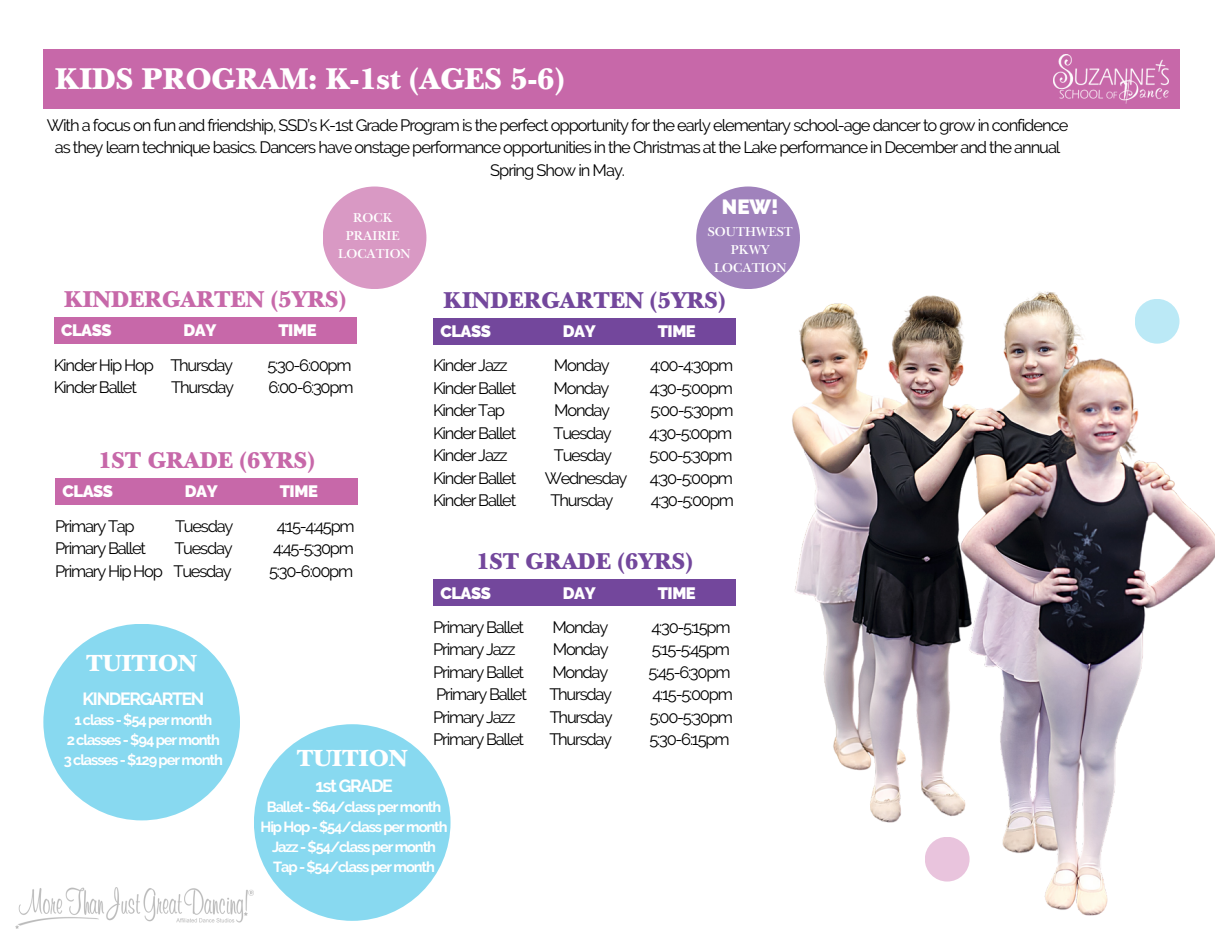
<style>
.page{position:relative;width:1215px;height:945px;background:#fff}
.page>*{position:absolute;margin:0;border:0;box-sizing:border-box;transform-origin:0 0}
.t1{font:900 31.5px "New Baskerville Std";color:#fff}
.t2{font:900 24.45px "New Baskerville Std";color:#fff}
.t3{font:900 24px "New Baskerville Std";color:#73479c}
.t4{font:900 24px "New Baskerville Std";color:#c768a9}
.t5{font:900 20.55px "Raleway";color:#fff}
.t6{font:700 17.7px "Raleway";letter-spacing:-.075em;color:#fff}
.t7{font:16.5px/22.5px "Raleway";letter-spacing:-.075em;color:#000;text-align:center}
.t8{font:900 16.5px "Raleway";letter-spacing:-.025em;color:#fff}
.t9{font:700 14.7px "Raleway";letter-spacing:-.075em;color:#fff}
.t10{font:600 13.5px "New Baskerville Std";color:#fff}
</style>
<div class="page">
<div style="left:43px;top:49px;width:1137px;height:60px;background:#c768a9"></div>
<div style="left:696px;top:187px;width:104px;height:102px;background:#a082bc;border-radius:50%"></div>
<img style="left:778px;top:255px;width:437px;height:661px">
<div style="left:1135px;top:299px;width:45px;height:45px;background:#bbe9f6;border-radius:50%"></div>
<div style="left:925px;top:837px;width:45px;height:45px;background:#e9c4dd;border-radius:50%"></div>
<img style="left:15px;top:888px;width:239px;height:40px">
<div style="left:433px;top:318px;width:303px;height:26px;background:#73479c"></div>
<div style="left:54px;top:317px;width:302px;height:26px;background:#c768a9"></div>
<div style="left:55px;top:478px;width:303px;height:26px;background:#c768a9"></div>
<div style="left:433px;top:579px;width:303px;height:27px;background:#73479c"></div>
<div style="left:323px;top:187px;width:103px;height:102px;background:#d999c4;border-radius:50%"></div>
<img style="left:1054px;top:54px;width:115px;height:50px">
<div style="left:254px;top:724px;width:197px;height:197px;background:#88d9f0;border-radius:50%"></div>
<div style="left:43px;top:624px;width:197px;height:196px;background:#88d9f0;border-radius:50%"></div>
<p class="t1" style="left:55px;top:67px;width:511px">KIDS PROGRAM: K-1st (AGES 5-6)</p>
<p class="t7" style="left:47px;top:114px;width:1023px">With a focus on fun and friendship, SSD’s K-1st Grade Program is the perfect opportunity for the early elementary school-age dancer to grow in confidence as they learn technique basics. Dancers have onstage performance opportunities in the Christmas at the Lake performance in December and the annual<br>Spring Show in May.</p>
<p class="t10" style="left:353px;top:213px;width:41px">ROCK</p>
<p class="t10" style="left:346px;top:231px;width:55px">PRAIRIE</p>
<p class="t10" style="left:338px;top:249px;width:74px">LOCATION</p>
<p class="t4" style="left:64px;top:290px;width:284px">KINDERGARTEN (5YRS)</p>
<p class="t8" style="left:61px;top:321px;width:52px">CLASS</p>
<p class="t8" style="left:184px;top:321px;width:34px">DAY</p>
<p class="t8" style="left:278px;top:321px;width:40px">TIME</p>
<p class="t7" style="left:54px;top:354px;width:181px">Kinder Hip Hop Thursday</p>
<p class="t7" style="left:268px;top:354px;width:86px">5:30-6:00pm</p>
<p class="t7" style="left:54px;top:376px;width:85px">Kinder Ballet</p>
<p class="t7" style="left:171px;top:376px;width:64px">Thursday</p>
<p class="t7" style="left:268px;top:376px;width:87px">6:00-6:30pm</p>
<p class="t4" style="left:98px;top:451px;width:218px">1ST GRADE (6YRS)</p>
<p class="t8" style="left:62px;top:482px;width:52px">CLASS</p>
<p class="t8" style="left:185px;top:482px;width:34px">DAY</p>
<p class="t8" style="left:280px;top:482px;width:40px">TIME</p>
<p class="t7" style="left:55px;top:515px;width:81px">Primary Tap</p>
<p class="t7" style="left:175px;top:515px;width:60px">Tuesday</p>
<p class="t7" style="left:277px;top:515px;width:80px">4:15-4:45pm</p>
<p class="t7" style="left:55px;top:537px;width:92px">Primary Ballet</p>
<p class="t7" style="left:174px;top:537px;width:60px">Tuesday</p>
<p class="t7" style="left:273px;top:537px;width:82px">4:45-5:30pm</p>
<p class="t7" style="left:55px;top:560px;width:178px">Primary Hip Hop Tuesday</p>
<p class="t7" style="left:269px;top:560px;width:86px">5:30-6:00pm</p>
<p class="t2" style="left:86px;top:654px;width:113px">TUITION</p>
<p class="t6" style="left:83px;top:689px;width:123px">KINDERGARTEN</p>
<p class="t9" style="left:74px;top:711px;width:139px">1 class - $54 per month</p>
<p class="t9" style="left:67px;top:731px;width:155px">2 classes - $94 per month</p>
<p class="t9" style="left:64px;top:751px;width:161px">3 classes - $129 per month</p>
<p class="t2" style="left:297px;top:749px;width:113px">TUITION</p>
<p class="t5" style="left:722px;top:195px;width:58px">NEW!</p>
<p class="t10" style="left:708px;top:227px;width:87px">SOUTHWEST</p>
<p class="t10" style="left:731px;top:245px;width:40px">PKWY</p>
<p class="t10" style="left:714px;top:263px;width:74px">LOCATION</p>
<p class="t3" style="left:444px;top:291px;width:284px">KINDERGARTEN (5YRS)</p>
<p class="t8" style="left:440px;top:322px;width:52px">CLASS</p>
<p class="t8" style="left:563px;top:322px;width:34px">DAY</p>
<p class="t8" style="left:658px;top:322px;width:40px">TIME</p>
<p class="t7" style="left:433px;top:354px;width:76px">Kinder Jazz</p>
<p class="t7" style="left:554px;top:354px;width:57px">Monday</p>
<p class="t7" style="left:650px;top:354px;width:85px">4:00-4:30pm</p>
<p class="t7" style="left:433px;top:377px;width:85px">Kinder Ballet</p>
<p class="t7" style="left:554px;top:377px;width:57px">Monday</p>
<p class="t7" style="left:650px;top:377px;width:85px">4:30-5:00pm</p>
<p class="t7" style="left:433px;top:399px;width:73px">Kinder Tap</p>
<p class="t7" style="left:554px;top:399px;width:57px">Monday</p>
<p class="t7" style="left:650px;top:399px;width:85px">5:00-5:30pm</p>
<p class="t7" style="left:433px;top:422px;width:85px">Kinder Ballet</p>
<p class="t7" style="left:554px;top:422px;width:60px">Tuesday</p>
<p class="t7" style="left:649px;top:422px;width:85px">4:30-5:00pm</p>
<p class="t7" style="left:433px;top:444px;width:76px">Kinder Jazz</p>
<p class="t7" style="left:554px;top:444px;width:60px">Tuesday</p>
<p class="t7" style="left:650px;top:444px;width:85px">5:00-5:30pm</p>
<p class="t7" style="left:433px;top:467px;width:85px">Kinder Ballet</p>
<p class="t7" style="left:545px;top:467px;width:84px">Wednesday</p>
<p class="t7" style="left:650px;top:467px;width:85px">4:30-5:00pm</p>
<p class="t7" style="left:433px;top:489px;width:85px">Kinder Ballet</p>
<p class="t7" style="left:551px;top:489px;width:64px">Thursday</p>
<p class="t7" style="left:651px;top:489px;width:85px">4:30-5:00pm</p>
<p class="t3" style="left:476px;top:553px;width:218px">1ST GRADE (6YRS)</p>
<p class="t8" style="left:440px;top:583px;width:52px">CLASS</p>
<p class="t8" style="left:563px;top:583px;width:34px">DAY</p>
<p class="t8" style="left:658px;top:583px;width:40px">TIME</p>
<p class="t7" style="left:433px;top:616px;width:92px">Primary Ballet</p>
<p class="t7" style="left:552px;top:616px;width:57px">Monday</p>
<p class="t7" style="left:652px;top:616px;width:81px">4:30-5:15pm</p>
<p class="t7" style="left:433px;top:638px;width:84px">Primary Jazz</p>
<p class="t7" style="left:553px;top:638px;width:57px">Monday</p>
<p class="t7" style="left:652px;top:638px;width:80px">5:15-5:45pm</p>
<p class="t7" style="left:433px;top:661px;width:92px">Primary Ballet</p>
<p class="t7" style="left:552px;top:661px;width:57px">Monday</p>
<p class="t7" style="left:649px;top:661px;width:83px">5:45-6:30pm</p>
<p class="t7" style="left:436px;top:683px;width:92px">Primary Ballet</p>
<p class="t7" style="left:549px;top:683px;width:64px">Thursday</p>
<p class="t7" style="left:653px;top:683px;width:82px">4:15-5:00pm</p>
<p class="t7" style="left:433px;top:706px;width:84px">Primary Jazz</p>
<p class="t7" style="left:550px;top:706px;width:64px">Thursday</p>
<p class="t7" style="left:650px;top:706px;width:85px">5:00-5:30pm</p>
<p class="t7" style="left:433px;top:728px;width:92px">Primary Ballet</p>
<p class="t7" style="left:549px;top:728px;width:64px">Thursday</p>
<p class="t7" style="left:650px;top:728px;width:81px">5:30-6:15pm</p>
<p class="t6" style="left:316px;top:776px;width:79px">1st GRADE</p>
<p class="t9" style="left:267px;top:798px;width:176px">Ballet - $64/class per month</p>
<p class="t9" style="left:261px;top:818px;width:189px">Hip Hop - $54/class per month</p>
<p class="t9" style="left:272px;top:838px;width:165px">Jazz - $54/class per month</p>
<p class="t9" style="left:273px;top:858px;width:163px">Tap - $54/class per month</p>
</div>
